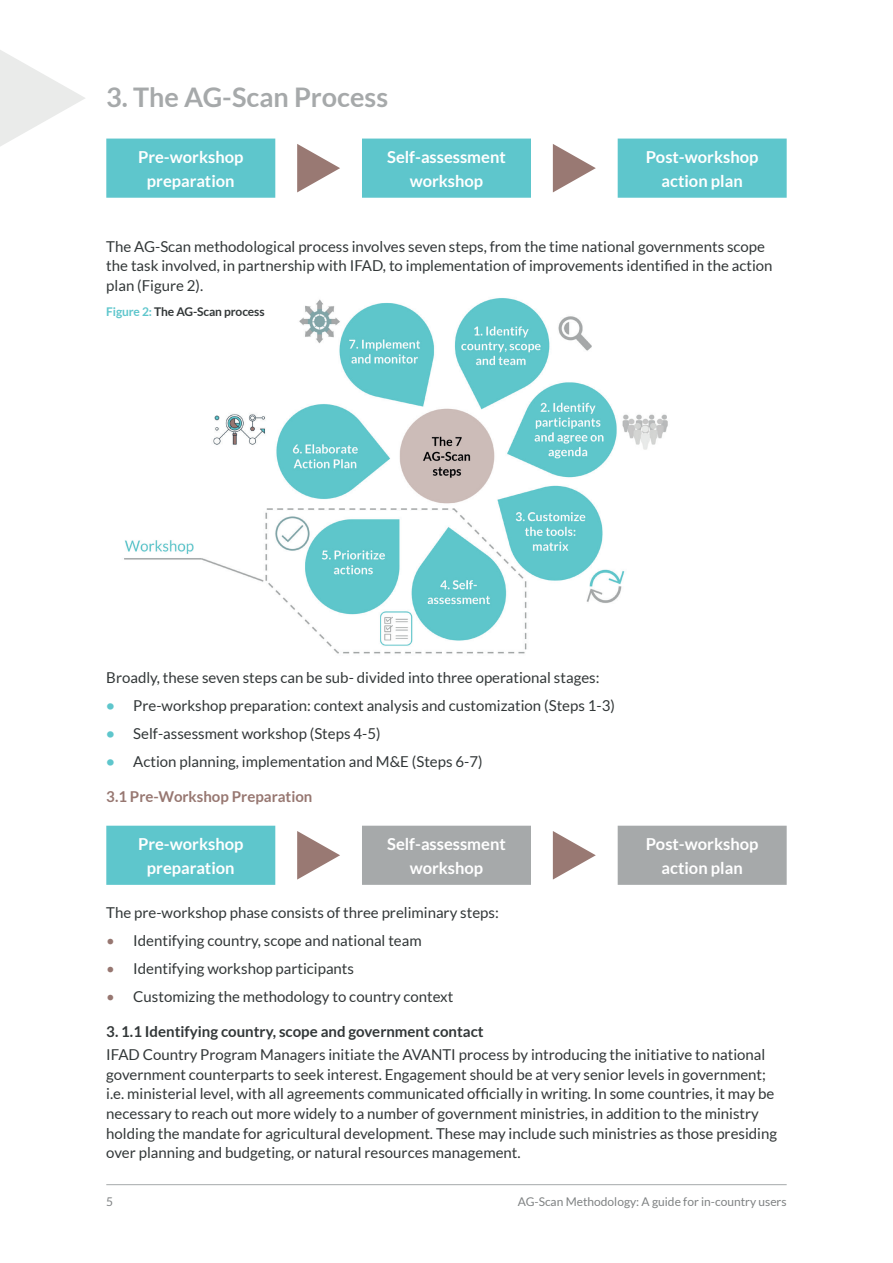
<style>
.page{position:relative;width:893px;height:1263px;background:#fff}
.page>*{position:absolute;margin:0;border:0;box-sizing:border-box;transform-origin:0 0}
.t1{font:700 27px "Lato";color:#a6a9aa}
.t2{font:700 16.5px/24px "Lato";color:#fff;text-align:center}
.t3{font:15px/19.5px "Lato";color:#323738}
.t4{font:700 15px "Lato";color:#323738}
.t5{font:700 15px "Lato";color:#977771}
.t6{font:12px "Lato";color:#7f8283}
.t7{font:700 12px "Lato";letter-spacing:-.01em;color:#323738}
.s1{color:#5ec6cc}
.s2{font-weight:700;color:#5ec6cc}
.s3{color:#977771}
</style>
<div class="page">
<hr style="left:106px;top:1184px;width:681px;height:1px;background:#a6a9aa">
<img style="left:124px;top:298px;width:544px;height:356px">
<div style="left:107px;top:139px;width:168px;height:58px;background:#5ec6cc"></div>
<div style="left:106px;top:139px;width:169px;height:59px;border:2px solid #5ec6cc"></div>
<div style="left:363px;top:139px;width:167px;height:58px;background:#5ec6cc"></div>
<div style="left:362px;top:139px;width:169px;height:59px;border:2px solid #5ec6cc"></div>
<div style="left:618px;top:139px;width:168px;height:58px;background:#5ec6cc"></div>
<div style="left:618px;top:139px;width:169px;height:59px;border:2px solid #5ec6cc"></div>
<svg style="left:297px;top:144px;width:43px;height:48px"></svg>
<svg style="left:553px;top:144px;width:43px;height:48px"></svg>
<div style="left:107px;top:826px;width:168px;height:58px;background:#5ec6cc"></div>
<div style="left:106px;top:826px;width:169px;height:59px;border:2px solid #5ec6cc"></div>
<div style="left:363px;top:826px;width:167px;height:58px;background:#a6a9aa"></div>
<div style="left:362px;top:826px;width:169px;height:59px;border:2px solid #a6a9aa"></div>
<div style="left:618px;top:826px;width:168px;height:58px;background:#a6a9aa"></div>
<div style="left:618px;top:826px;width:169px;height:59px;border:2px solid #a6a9aa"></div>
<svg style="left:297px;top:831px;width:43px;height:48px"></svg>
<svg style="left:553px;top:831px;width:43px;height:48px"></svg>
<svg style="left:0;top:50px;width:85px;height:96px"></svg>
<h1 class="t1" style="left:106px;top:81px;width:283px">3. The AG-Scan Process</h1>
<p class="t2" style="left:138px;top:145px;width:107px">Pre-workshop preparation</p>
<p class="t2" style="left:387px;top:145px;width:120px">Self-assessment workshop</p>
<p class="t2" style="left:646px;top:145px;width:114px">Post-workshop action plan</p>
<p class="t3" style="left:106px;top:236px;width:668px">The AG-Scan methodological process involves seven steps, from the time national governments scope the task involved, in partnership with IFAD, to implementation of improvements identified in the action plan (Figure 2).</p>
<p class="t7" style="left:106px;top:305px;width:160px"><span class="s1">Figure 2:</span> The AG-Scan process</p>
<p class="t3" style="left:106px;top:667px;width:495px">Broadly, these seven steps can be sub- divided into three operational stages:</p>
<p class="t3" style="left:106px;top:695px;width:510px"><span class="s2">•</span> Pre-workshop preparation: context analysis and customization (Steps 1-3)</p>
<p class="t3" style="left:106px;top:723px;width:276px"><span class="s2">•</span> Self-assessment workshop (Steps 4-5)</p>
<p class="t3" style="left:106px;top:751px;width:378px"><span class="s2">•</span> Action planning, implementation and M&amp;E (Steps 6-7)</p>
<p class="t5" style="left:106px;top:788px;width:208px">3.1 Pre-Workshop Preparation</p>
<p class="t2" style="left:138px;top:832px;width:107px">Pre-workshop preparation</p>
<p class="t2" style="left:387px;top:832px;width:120px">Self-assessment workshop</p>
<p class="t2" style="left:646px;top:832px;width:114px">Post-workshop action plan</p>
<p class="t3" style="left:106px;top:902px;width:394px">The pre-workshop phase consists of three preliminary steps:</p>
<p class="t3" style="left:106px;top:930px;width:317px"><span class="s3">•</span> Identifying country, scope and national team</p>
<p class="t3" style="left:106px;top:958px;width:249px"><span class="s3">•</span> Identifying workshop participants</p>
<p class="t3" style="left:106px;top:986px;width:349px"><span class="s3">•</span> Customizing the methodology to country context</p>
<p class="t4" style="left:106px;top:1023px;width:379px">3. 1.1 Identifying country, scope and government contact</p>
<p class="t3" style="left:106px;top:1045px;width:672px">IFAD Country Program Managers initiate the AVANTI process by introducing the initiative to national government counterparts to seek interest. Engagement should be at very senior levels in government; i.e. ministerial level, with all agreements communicated officially in writing. In some countries, it may be necessary to reach out more widely to a number of government ministries, in addition to the ministry holding the mandate for agricultural development. These may include such ministries as those presiding over planning and budgeting, or natural resources management.</p>
<p class="t6" style="left:106px;top:1195px;width:8px">5</p>
<p class="t6" style="left:518px;top:1195px;width:270px">AG-Scan Methodology: A guide for in-country users</p>
</div>
